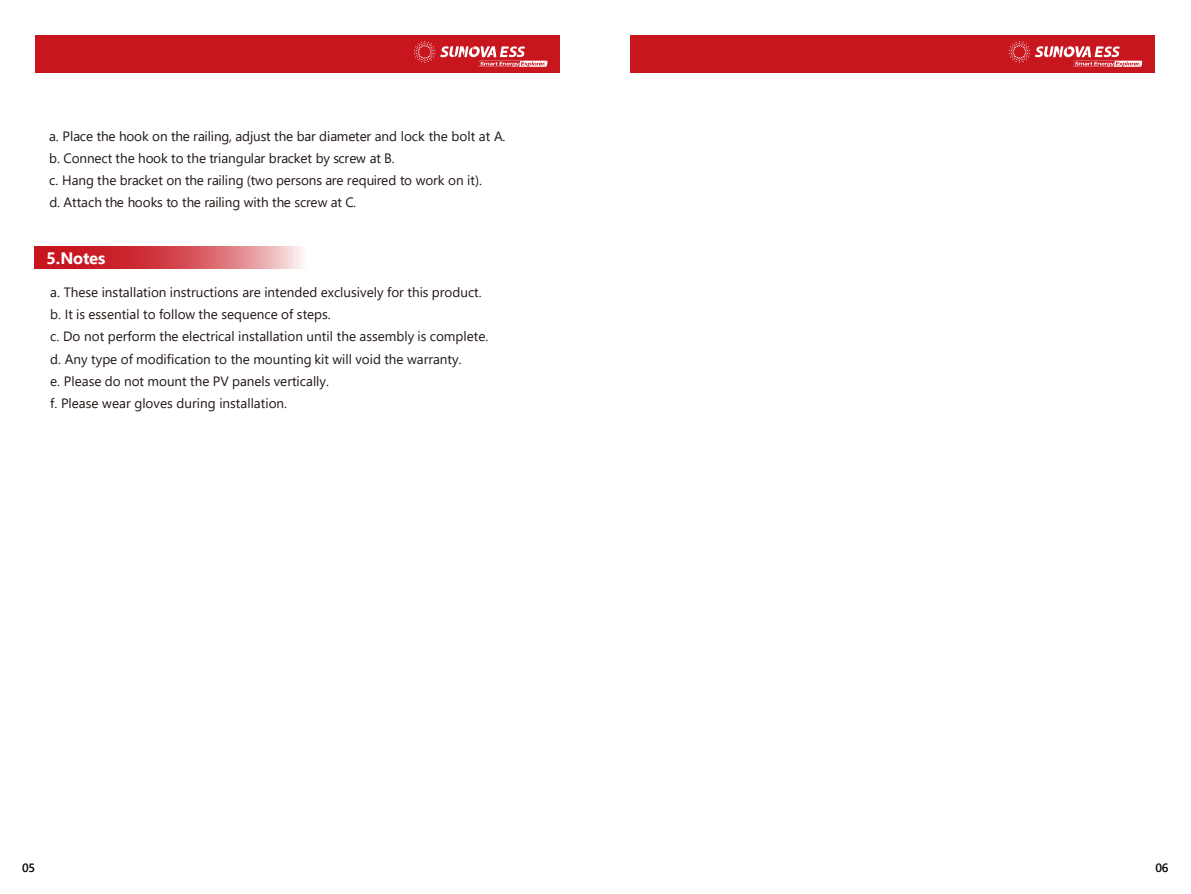
<style>
.page{position:relative;width:1191px;height:894px;background:#fff}
.page>*{position:absolute;margin:0;border:0;box-sizing:border-box;transform-origin:0 0}
.t1{font:700 16.5px "Segoe UI";letter-spacing:-.01em;color:#fff}
.t2{font:13.5px/22.2px "Segoe UI";color:#201613}
.t3{font:600 12px "Segoe UI";color:#070102}
</style>
<div class="page">
<svg style="left:35px;top:247px;width:267px;height:21px;background:#d6565d"></svg>
<div style="left:35px;top:35px;width:525px;height:38px;background:#c8161f"></div>
<svg style="left:414px;top:41px;width:134px;height:26px"></svg>
<div style="left:630px;top:35px;width:525px;height:38px;background:#c8161f"></div>
<svg style="left:1009px;top:41px;width:133px;height:26px"></svg>
<p class="t2" style="left:49px;top:124px;width:458px">a. Place the hook on the railing, adjust the bar diameter and lock the bolt at A. b. Connect the hook to the triangular bracket by screw at B.<br>c. Hang the bracket on the railing (two persons are required to work on it).<br>d. Attach the hooks to the railing with the screw at C.</p>
<p class="t1" style="left:46px;top:243px;width:60px">5.Notes</p>
<p class="t2" style="left:50px;top:279px;width:440px">a. These installation instructions are intended exclusively for this product. b. It is essential to follow the sequence of steps.<br>c. Do not perform the electrical installation until the assembly is complete. d. Any type of modification to the mounting kit will void the warranty.<br>e. Please do not mount the PV panels vertically.<br>f. Please wear gloves during installation.</p>
<p class="t3" style="left:22px;top:856px;width:15px">05</p>
<p class="t3" style="left:1155px;top:856px;width:15px">06</p>
</div>
